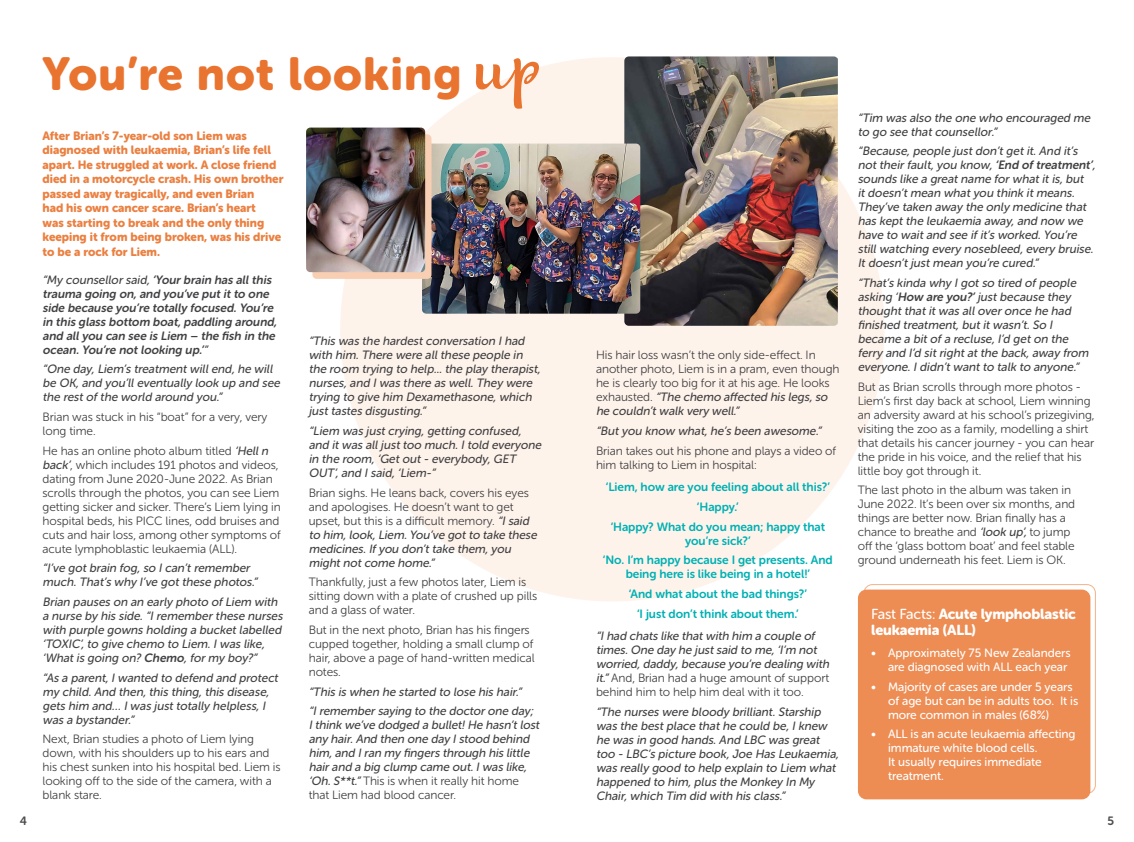
<style>
.page{position:relative;width:1134px;height:842px;background:#fff}
.page>*{position:absolute;margin:0;border:0;box-sizing:border-box;transform-origin:0 0}
.t1{font:46px "Museo Sans Rounded 900";letter-spacing:.025em;color:#e97430}
.t2{font:14.4px/16.7px "Museo Sans Rounded 900";letter-spacing:-.01em;color:#fff}
.t3{font:italic 12px/14px "Museo Sans Rounded 500";letter-spacing:-.005em;color:#414042}
.t4{font:12px/14px "Museo Sans Rounded 300";letter-spacing:-.005em;color:#414042}
.t5{font:12px/14.5px "Museo Sans Rounded 900";color:#eb8041}
.t6{font:12px/14px "Museo Sans Rounded 500";letter-spacing:-.005em;color:#fff}
.t7{font:italic 12px/14px "Museo Sans Rounded 700";color:#414042}
.t8{font:12px/19.7px "Museo Sans Rounded 700";letter-spacing:-.005em;color:#00b0b3;text-align:center}
.t9{font:12px "Museo Sans Rounded 700";color:#4d4d4f}
.s1{font-family:"Lifehack";font-size:68px}
.s2{font-family:"Museo Sans Rounded 500"}
.s3{font-family:"Museo Sans Rounded 500";font-style:italic}
.s4{font-family:"Museo Sans Rounded 700"}
.s5{font-family:"Museo Sans Rounded 300";font-style:normal}
</style>
<div class="page">
<div style="left:340px;top:57px;width:544px;height:544px;background:#fef3eb;border-radius:50%"></div>
<div style="left:858px;top:590px;width:232px;height:209px;background:#ed8c53;border-radius:9px"></div>
<img style="left:624px;top:56px;width:214px;height:270px">
<img style="left:422px;top:144px;width:218px;height:170px">
<div style="left:312px;top:134px;width:119px;height:145px;background:#f8cfb3;border-radius:4px"></div>
<img style="left:306px;top:128px;width:119px;height:144px">
<h1 class="t1" style="left:43px;top:48px;width:505px">You’re not looking <span class="s1">up</span></h1>
<p class="t5" style="left:43px;top:128px;width:242px">After Brian’s 7-year-old son Liem was diagnosed with leukaemia, Brian’s life fell apart. He struggled at work. A close friend died in a motorcycle crash. His own brother passed away tragically, and even Brian<br>had his own cancer scare. Brian’s heart<br>was starting to break and the only thing keeping it from being broken, was his drive to be a rock for Liem.</p>
<p class="t7" style="left:43px;top:273px;width:238px"><span class="s2">“My counsellorsaid,</span>‘Your brain has allthis trauma going on,and you’ve putitto one side because you’re totally focused.You’re in this glass bottom boat,paddling around, and allyou can see is Liem – the fish in the ocean.You’re notlooking up.’<span class="s2">”</span></p>
<p class="t3" style="left:43px;top:362px;width:241px">“One day,Liem’s treatmentwillend,he will be OK,and you’lleventually look up and see the restofthe world around you.”</p>
<p class="t4" style="left:43px;top:410px;width:226px">Brian was stuck in his “boat” for a very, very long time.</p>
<p class="t4" style="left:43px;top:444px;width:240px">He has an online photo album titled <span class="s3">‘Helln back’</span>, which includes 191 photos and videos, dating from June 2020-June 2022. As Brian scrolls through the photos, you can see Liem getting sicker and sicker. There’s Liem lying in hospital beds, his PICC lines, odd bruises and cuts and hair loss, among other symptoms of acute lymphoblastic leukaemia (ALL).</p>
<p class="t3" style="left:43px;top:561px;width:219px">“I’ve gotbrain fog,so Ican’tremember much.That’s why I’ve gotthese photos.”</p>
<p class="t3" style="left:43px;top:595px;width:244px">Brian pauses on an early photo ofLiem with a nurse by his side.“Irememberthese nurses with purple gowns holding a bucketlabelled ‘TOXIC’,to give chemo to Liem.Iwas like, ‘Whatis going on? <span class="s4">Chemo</span>,formy boy?”</p>
<p class="t3" style="left:43px;top:671px;width:239px">“As a parent,Iwanted to defend and protect my child.And then,this thing,this disease, gets him and… Iwas j usttotally helpless,I was a bystander.”</p>
<p class="t4" style="left:43px;top:732px;width:240px">Next, Brian studies a photo of Liem lying down, with his shoulders up to his ears and his chest sunken into his hospital bed. Liem is looking off to the side of the camera, with a blank stare.</p>
<p class="t3" style="left:309px;top:334px;width:235px">“This was the hardestconversation Ihad with him.There were allthese people in the room trying to help...the play therapist, nurses,and Iwas there as well.They were trying to give him Dexamethasone,which<br>j usttastes disgusting.”</p>
<p class="t3" style="left:309px;top:424px;width:236px">“Liem was justcrying,getting confused, and itwas alljusttoo much.Itold everyone in the room,‘Getout- everybody,GET OUT’,and Isaid,‘Liem-”</p>
<p class="t4" style="left:309px;top:486px;width:224px">Brian sighs. He leans back, covers his eyes and apologises. He doesn’t want to get upset, but this is a difficult memory. <span class="s3">“Isaid</span></p>
<p class="t3" style="left:309px;top:527px;width:232px">to him,look,Liem.You’ve gotto take these medicines.Ifyou don’ttake them,you mightnotcome home.”</p>
<p class="t4" style="left:309px;top:575px;width:230px">Thankfully, just a few photos later, Liem is sitting down with a plate of crushed up pills and a glass of water.</p>
<p class="t4" style="left:309px;top:623px;width:227px">But in the next photo, Brian has his fingers cupped together, holding a small clump of hair, above a page of hand-written medical notes.</p>
<p class="t3" style="left:309px;top:682px;width:228px;line-height:19.6px">“This is when he started to lose his hair.” “Iremembersaying to the doctorone day;</p>
<p class="t3" style="left:309px;top:718px;width:234px">Ithink we’ve dodged a bullet!He hasn’tlost any hair.And then one day Istood behind him,and Iran my fingers through his little hairand a big clump came out.Iwas like,</p>
<p class="t4" style="left:309px;top:774px;width:212px"><span class="s3">‘Oh.S**t.”</span>This is when it really hit home that Liem had blood cancer.</p>
<p class="t4" style="left:596px;top:348px;width:245px">His hair loss wasn’t the only side-effect. In another photo, Liem is in a pram, even though he is clearly too big for it at his age. He looks</p>
<p class="t3" style="left:596px;top:390px;width:235px"><span class="s5">e x h a u s t e d .</span> “The chemo affected his legs,so he couldn’twalk very well.”</p>
<p class="t3" style="left:596px;top:424px;width:229px">“Butyou know what,he’s been awesome.”</p>
<p class="t4" style="left:596px;top:444px;width:242px">Brian takes out his phone and plays a video of him talking to Liem in hospital:</p>
<p class="t8" style="left:606px;top:477px;width:225px">‘Liem, how are you feeling about all this?’ ‘Happy.’<br>‘Happy? What do you mean; happy that</p>
<p class="t8" style="left:603px;top:531px;width:231px">you’re sick?’<br>‘No. I’m happy because I get presents. And</p>
<p class="t8" style="left:626px;top:564px;width:186px">being here is like being in a hotel!’ ‘And what about the bad things?’ ‘I just don’t think about them.’</p>
<p class="t3" style="left:596px;top:629px;width:237px">“Ihad chats like thatwith him a couple of times.One day he justsaid to me,‘I’m not worried,daddy,because you’re dealing with</p>
<p class="t4" style="left:596px;top:671px;width:235px"><span class="s3">it.”</span>And, Brian had a huge amount of support behind him to help him deal with it too.</p>
<p class="t3" style="left:596px;top:705px;width:246px">“The nurses were bloody brilliant.Starship was the bestplace thathe could be,Iknew he was in good hands.And LBC was great too - LBC’s picture book,Joe Has Leukaemia, was really good to help explain to Liem what happened to him,plus the Monkey In My Chair,which Tim did with his class.”</p>
<p class="t3" style="left:858px;top:111px;width:236px">“Tim was also the one who encouraged me to go see thatcounsellor.”</p>
<p class="t3" style="left:858px;top:144px;width:241px">“Because,people justdon’tgetit.And it’s nottheirfault,you know,<span class="s4">‘End oftreatment’</span>, sounds like a greatname forwhatitis,but itdoesn’tmean whatyou think itmeans.<br>They ’ve taken away the only medicine that has keptthe leukaemia away,and now we have to waitand see ifit’s worked.You’re stillwatching every nosebleed,every bruise.<br>Itdoesn’tjustmean you’re cured.”</p>
<p class="t3" style="left:858px;top:276px;width:235px">“That’s kinda why Igotso tired ofpeople asking ‘<span class="s4">How are you?’</span>justbecause they thoughtthatitwas alloveronce he had finished treatment,butitwasn’t.So I became a bitofa recluse,I’d geton the ferry and I’d sitrightatthe back,away from everyone.Ididn’twantto talk to anyone.”</p>
<p class="t4" style="left:858px;top:380px;width:238px">But as Brian scrolls through more photos - Liem’s first day back at school, Liem winning an adversity award at his school’s prizegiving, visiting the zoo as a family, modelling a shirt that details his cancer journey - you can hear the pride in his voice, and the relief that his little boy got through it.</p>
<p class="t4" style="left:858px;top:483px;width:219px">The last photo in the album was taken in June 2022. It’s been over six months, and things are better now. Brian finally has a chance to breathe and <span class="s3">‘look up’,</span>to jump off the ‘glass bottom boat’ and feel stable ground underneath his feet. Liem is OK.</p>
<p class="t2" style="left:871px;top:605px;width:206px"><span class="s2">Fast Facts:</span> Acute lymphoblastic leukaemia (ALL)</p>
<p class="t6" style="left:871px;top:646px;width:201px;text-align:right">• Approximately 75 New Zealanders are diagnosed with ALL each year</p>
<p class="t6" style="left:888px;top:679px;width:192px;text-indent:-17px">• Majority of cases are under 5 years of age but can be in adults too. It is more common in males (68%)</p>
<p class="t6" style="left:888px;top:727px;width:189px;text-indent:-17px">• ALL is an acute leukaemia affecting immature white blood cells.<br>It usually requires immediate treatment.</p>
<p class="t9" style="left:20px;top:815px;width:9px">4</p>
<p class="t9" style="left:1107px;top:815px;width:8px">5</p>
</div>
